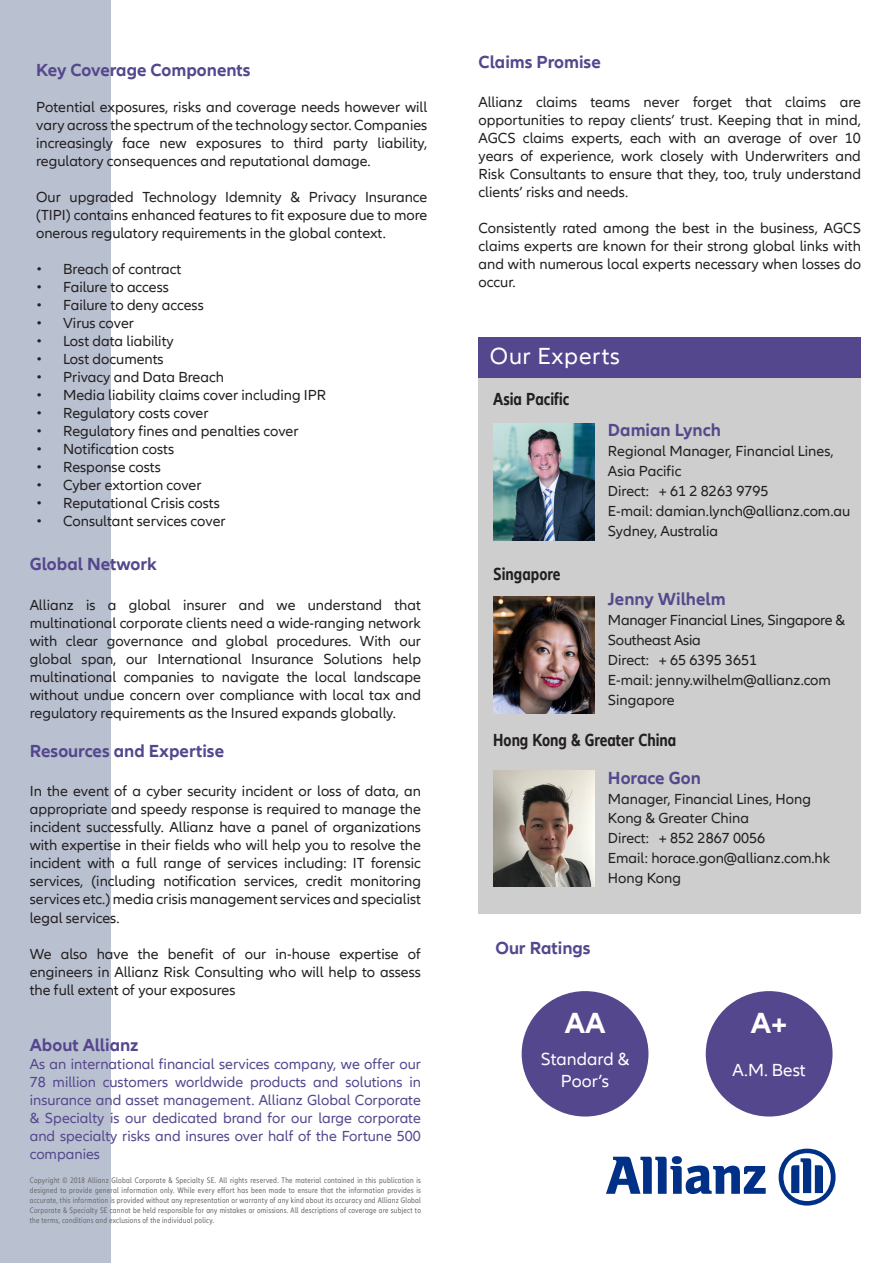
<style>
.page{position:relative;width:893px;height:1263px;background:#fff}
.page>*{position:absolute;margin:0;border:0;box-sizing:border-box;transform-origin:0 0}
.t1{font:700 30px "Allianz Neo";color:#fff}
.Details_add_11_16_AS{font:24px "Allianz Neo";letter-spacing:.03em;color:#fff}
.t2{font:700 18px "Allianz Neo";color:#55478d}
.t3{font:700 condensed 18px "Allianz Neo";color:#231f20}
.Copy_9_5_13_25_ASL_A{font:700 18px "Allianz Neo";color:#56488d}
.t4{font:18px/21.6px "Allianz Neo";color:#fff;text-align:center}
.Copy_9_5_13_25_ASL_A-2{font:15px/18px "Allianz Neo";color:#231f20;text-align:justify}
.t5{font:15px/18px "Allianz Neo";color:#55478d;text-align:justify}
.t6{font:condensed 8.25px/9.9px "Allianz Neo";letter-spacing:.03em;color:#6c6d70;text-align:justify}
</style>
<div class="page">
<div style="left:478px;top:377px;width:383px;height:536px;background:#cdcecd"></div>
<div style="left:0;top:0;width:111px;height:1263px;background:#b9c1d1"></div>
<div style="left:522px;top:991px;width:126px;height:125px;background:#55478d;border-radius:50%"></div>
<div style="left:706px;top:991px;width:126px;height:125px;background:#55478d;border-radius:50%"></div>
<div style="left:478px;top:337px;width:383px;height:40px;background:#55478d"></div>
<img style="left:493px;top:597px;width:101px;height:116px">
<img style="left:493px;top:770px;width:101px;height:117px">
<img style="left:493px;top:423px;width:101px;height:117px">
<svg style="left:606px;top:1156px;width:160px;height:38px"></svg>
<svg style="left:779px;top:1148px;width:57px;height:57px"></svg>
<p class="t2" style="left:36px;top:59px;width:216px">Key Coverage Components</p>
<p class="Copy_9_5_13_25_ASL_A-2" style="left:36px;top:98px;width:393px">Potential exposures, risks and coverage needs however will vary across the spectrum of the technology sector. Companies increasingly face new exposures to third party liability, regulatory consequences and reputational damage.</p>
<p class="Copy_9_5_13_25_ASL_A-2" style="left:36px;top:188px;width:393px">Our upgraded Technology Idemnity &amp; Privacy Insurance (TIPI) contains enhanced features to fit exposure due to more onerous regulatory requirements in the global context.</p>
<p class="Copy_9_5_13_25_ASL_A-2" style="left:36px;top:260px;width:147px">• Breach of contract</p>
<p class="Copy_9_5_13_25_ASL_A-2" style="left:36px;top:278px;width:134px">• Failure to access</p>
<p class="Copy_9_5_13_25_ASL_A-2" style="left:36px;top:296px;width:169px">• Failure to deny access</p>
<p class="Copy_9_5_13_25_ASL_A-2" style="left:36px;top:314px;width:99px">• Virus cover</p>
<p class="Copy_9_5_13_25_ASL_A-2" style="left:36px;top:332px;width:139px">• Lost data liability</p>
<p class="Copy_9_5_13_25_ASL_A-2" style="left:36px;top:350px;width:129px">• Lost documents</p>
<p class="Copy_9_5_13_25_ASL_A-2" style="left:36px;top:368px;width:189px">• Privacy and Data Breach</p>
<p class="Copy_9_5_13_25_ASL_A-2" style="left:36px;top:386px;width:292px">• Media liability claims cover including IPR</p>
<p class="Copy_9_5_13_25_ASL_A-2" style="left:36px;top:404px;width:174px">• Regulatory costs cover</p>
<p class="Copy_9_5_13_25_ASL_A-2" style="left:36px;top:422px;width:264px">• Regulatory fines and penalties cover</p>
<p class="Copy_9_5_13_25_ASL_A-2" style="left:36px;top:440px;width:139px">• Notification costs</p>
<p class="Copy_9_5_13_25_ASL_A-2" style="left:36px;top:458px;width:126px">• Response costs</p>
<p class="Copy_9_5_13_25_ASL_A-2" style="left:36px;top:476px;width:167px">• Cyber extortion cover</p>
<p class="Copy_9_5_13_25_ASL_A-2" style="left:36px;top:494px;width:185px">• Reputational Crisis costs</p>
<p class="Copy_9_5_13_25_ASL_A-2" style="left:36px;top:512px;width:191px">• Consultant services cover</p>
<p class="t2" style="left:30px;top:554px;width:129px">Global Network</p>
<p class="Copy_9_5_13_25_ASL_A-2" style="left:30px;top:596px;width:393px">Allianz is a global insurer and we understand that multinational corporate clients need a wide-ranging network with clear governance and global procedures. With our global span, our International Insurance Solutions help multinational companies to navigate the local landscape without undue concern over compliance with local tax and regulatory requirements as the Insured expands globally.</p>
<p class="t2" style="left:30px;top:740px;width:196px">Resources and Expertise</p>
<p class="Copy_9_5_13_25_ASL_A-2" style="left:30px;top:783px;width:393px">In the event of a cyber security incident or loss of data, an appropriate and speedy response is required to manage the incident successfully. Allianz have a panel of organizations with expertise in their fields who will help you to resolve the incident with a full range of services including: IT forensic services, (including notification services, credit monitoring services etc.) media crisis management services and specialist legal services.</p>
<p class="Copy_9_5_13_25_ASL_A-2" style="left:30px;top:945px;width:393px">We also have the benefit of our in-house expertise of engineers in Allianz Risk Consulting who will help to assess the full extent of your exposures</p>
<p class="t2" style="left:30px;top:1034px;width:110px">About Allianz</p>
<p class="t5" style="left:30px;top:1055px;width:393px">As an international financial services company, we offer our 78 million customers worldwide products and solutions in insurance and asset management. Allianz Global Corporate &amp; Specialty is our dedicated brand for our large corporate and specialty risks and insures over half of the Fortune 500 companies</p>
<p class="t6" style="left:30px;top:1176px;width:393px">Copyright © 2018 Allianz Global Corporate &amp; Specialty SE. All rights reserved. The material contained in this publication is designed to provide general information only. While every effort has been made to ensure that the information provides is accurate, this information is provided without any representation or warranty of any kind about its accuracy and Allianz Global Corporate &amp; Specialty SE cannot be held responsible for any mistakes or omissions. All descriptions of coverage are subject to the terms, conditions and exclusions of the individual policy.</p>
<p class="t2" style="left:479px;top:51px;width:124px">Claims Promise</p>
<p class="Copy_9_5_13_25_ASL_A-2" style="left:479px;top:94px;width:384px">Allianz claims teams never forget that claims are opportunities to repay clients’ trust. Keeping that in mind, AGCS claims experts, each with an average of over 10 years of experience, work closely with Underwriters and Risk Consultants to ensure that they, too, truly understand clients’ risks and needs.</p>
<p class="Copy_9_5_13_25_ASL_A-2" style="left:479px;top:220px;width:384px">Consistently rated among the best in the business, AGCS claims experts are known for their strong global links with and with numerous local experts necessary when losses do occur.</p>
<p class="Details_add_11_16_AS" style="left:490px;top:342px;width:131px">Our Experts</p>
<p class="t3" style="left:493px;top:389px;width:78px">Asia Pacific</p>
<p class="t3" style="left:493px;top:563px;width:69px">Singapore</p>
<p class="Copy_9_5_13_25_ASL_A" style="left:608px;top:420px;width:114px">Damian Lynch</p>
<p class="Copy_9_5_13_25_ASL_A-2" style="left:608px;top:442px;width:227px;line-height:19.8px">Regional Manager, Financial Lines,<br>Asia Pacific</p>
<p class="Copy_9_5_13_25_ASL_A-2" style="left:608px;top:482px;width:162px">Direct: + 61 2 8263 9795</p>
<p class="Copy_9_5_13_25_ASL_A-2" style="left:608px;top:502px;width:244px">E-mail: damian.lynch@allianz.com.au</p>
<p class="Copy_9_5_13_25_ASL_A-2" style="left:608px;top:522px;width:112px">Sydney, Australia</p>
<p class="Copy_9_5_13_25_ASL_A" style="left:608px;top:589px;width:119px">Jenny Wilhelm</p>
<p class="Copy_9_5_13_25_ASL_A-2" style="left:608px;top:611px;width:239px;line-height:19.8px">Manager Financial Lines, Singapore &amp;<br>Southeast Asia</p>
<p class="Copy_9_5_13_25_ASL_A-2" style="left:608px;top:651px;width:151px">Direct: + 65 6395 3651</p>
<p class="Copy_9_5_13_25_ASL_A-2" style="left:608px;top:671px;width:224px">E-mail: jenny.wilhelm@allianz.com</p>
<p class="Copy_9_5_13_25_ASL_A-2" style="left:608px;top:691px;width:68px">Singapore</p>
<p class="t3" style="left:493px;top:730px;width:185px">Hong Kong &amp; Greater China</p>
<p class="Copy_9_5_13_25_ASL_A" style="left:608px;top:767px;width:94px">Horace Gon</p>
<p class="Copy_9_5_13_25_ASL_A-2" style="left:608px;top:789px;width:204px;line-height:19.8px;text-align:left">Manager, Financial Lines, Hong<br>Kong &amp; Greater China<br>Direct: + 852 2867 0056</p>
<p class="Copy_9_5_13_25_ASL_A-2" style="left:608px;top:849px;width:224px">Email: horace.gon@allianz.com.hk</p>
<p class="Copy_9_5_13_25_ASL_A-2" style="left:608px;top:869px;width:75px">Hong Kong</p>
<p class="t2" style="left:495px;top:938px;width:97px">Our Ratings</p>
<p class="t1" style="left:565px;top:1005px;width:42px">AA</p>
<p class="t4" style="left:541px;top:1049px;width:90px">Standard &amp;<br>Poor’s</p>
<p class="t1" style="left:751px;top:1005px;width:38px">A+</p>
<p class="t4" style="left:732px;top:1060px;width:75px">A.M. Best</p>
</div>
